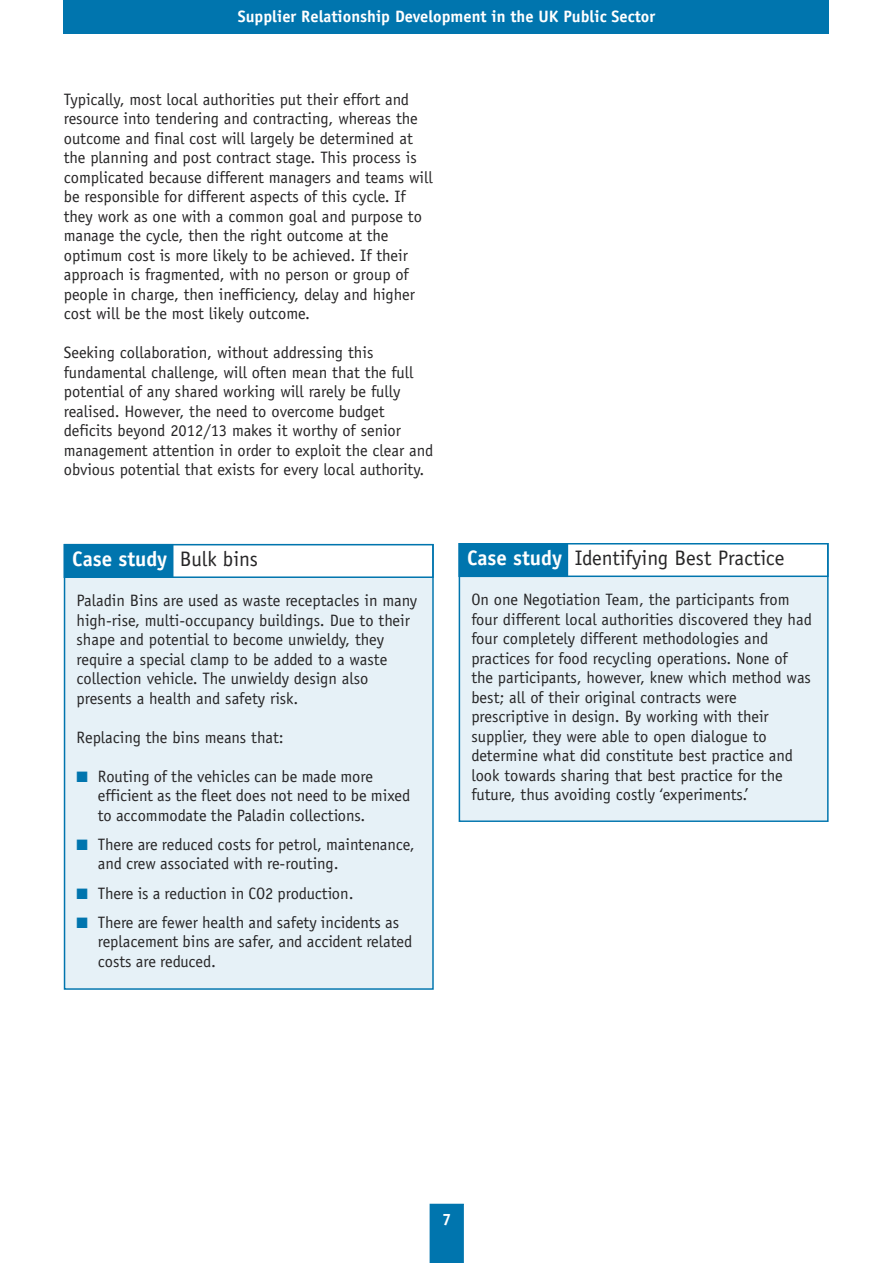
<style>
.page{position:relative;width:893px;height:1263px;background:#fff}
.page>*{position:absolute;margin:0;border:0;box-sizing:border-box;transform-origin:0 0}
.t1{font:21px "Officina Sans";color:#272627}
.t2{font:700 21px "Officina Sans";color:#fff}
.t3{font:16.5px/19.5px "Officina Sans";color:#272627}
.t4{font:700 16.5px "Officina Sans";color:#fff}
.s1{font-weight:400;color:#272627}
.s2{color:#0075ae}
.s3{font-weight:700;color:#fff}
</style>
<div class="page">
<div style="left:65px;top:545px;width:367px;height:443px;background:#e6f1f7"></div>
<div style="left:64px;top:544px;width:370px;height:446px;border:2px solid #0075ae"></div>
<div style="left:65px;top:545px;width:367px;height:31px;background:#fff"></div>
<div style="left:64px;top:544px;width:370px;height:34px;border:2px solid #0075ae"></div>
<div style="left:64px;top:0;width:765px;height:34px;background:#0075ae"></div>
<div style="left:430px;top:1204px;width:34px;height:59px;background:#0075ae"></div>
<div style="left:65px;top:545px;width:107px;height:31px;background:#0075ae"></div>
<div style="left:64px;top:544px;width:109px;height:34px;border:2px solid #0075ae"></div>
<div style="left:460px;top:544px;width:367px;height:276px;background:#e6f1f7"></div>
<div style="left:459px;top:543px;width:370px;height:279px;border:2px solid #0075ae"></div>
<div style="left:460px;top:544px;width:367px;height:31px;background:#fff"></div>
<div style="left:459px;top:543px;width:370px;height:34px;border:2px solid #0075ae"></div>
<div style="left:460px;top:544px;width:107px;height:31px;background:#0075ae"></div>
<div style="left:459px;top:543px;width:109px;height:34px;border:2px solid #0075ae"></div>
<p class="t4" style="left:238px;top:10px;width:419px">Supplier Relationship Development in the UK Public Sector</p>
<p class="t3" style="left:64px;top:91px;width:370px">Typically, most local authorities put their effort and resource into tendering and contracting, whereas the outcome and final cost will largely be determined at the planning and post contract stage. This process is complicated because different managers and teams will be responsible for different aspects of this cycle. If they work as one with a common goal and purpose to manage the cycle, then the right outcome at the optimum cost is more likely to be achieved. If their approach is fragmented, with no person or group of people in charge, then inefficiency, delay and higher cost will be the most likely outcome.</p>
<p class="t3" style="left:64px;top:344px;width:371px">Seeking collaboration, without addressing this fundamental challenge, will often mean that the full potential of any shared working will rarely be fully realised. However, the need to overcome budget deficits beyond 2012/13 makes it worthy of senior management attention in order to exploit the clear and obvious potential that exists for every local authority.</p>
<p class="t2" style="left:72px;top:551px;width:187px">Case study <span class="s1">Bulk bins</span></p>
<p class="t3" style="left:77px;top:592px;width:342px">Paladin Bins are used as waste receptacles in many high-rise, multi-occupancy buildings. Due to their shape and potential to become unwieldy, they require a special clamp to be added to a waste collection vehicle. The unwieldy design also presents a health and safety risk.</p>
<p class="t3" style="left:77px;top:729px;width:209px">Replacing the bins means that:</p>
<p class="t3" style="left:98px;top:768px;width:314px;text-indent:-21px"><span class="s2">■</span> Routing of the vehicles can be made more efficient as the fleet does not need to be mixed to accommodate the Paladin collections.</p>
<p class="t3" style="left:98px;top:836px;width:318px;text-indent:-21px"><span class="s2">■</span> There are reduced costs for petrol, maintenance, and crew associated with re-routing.</p>
<p class="t3" style="left:77px;top:885px;width:279px"><span class="s2">■</span> There is a reduction in CO2 production.</p>
<p class="t3" style="left:98px;top:914px;width:316px;text-indent:-21px"><span class="s2">■</span> There are fewer health and safety incidents as replacement bins are safer, and accident related costs are reduced.</p>
<p class="t1" style="left:467px;top:550px;width:319px"><span class="s3">Case study</span> Identifying Best Practice</p>
<p class="t3" style="left:471px;top:591px;width:342px">On one Negotiation Team, the participants from four different local authorities discovered they had four completely different methodologies and practices for food recycling operations. None of the participants, however, knew which method was best; all of their original contracts were prescriptive in design. By working with their supplier, they were able to open dialogue to determine what did constitute best practice and look towards sharing that best practice for the future, thus avoiding costly ‘experiments.’</p>
<p class="t4" style="left:442px;top:1213px;width:11px">7</p>
</div>
